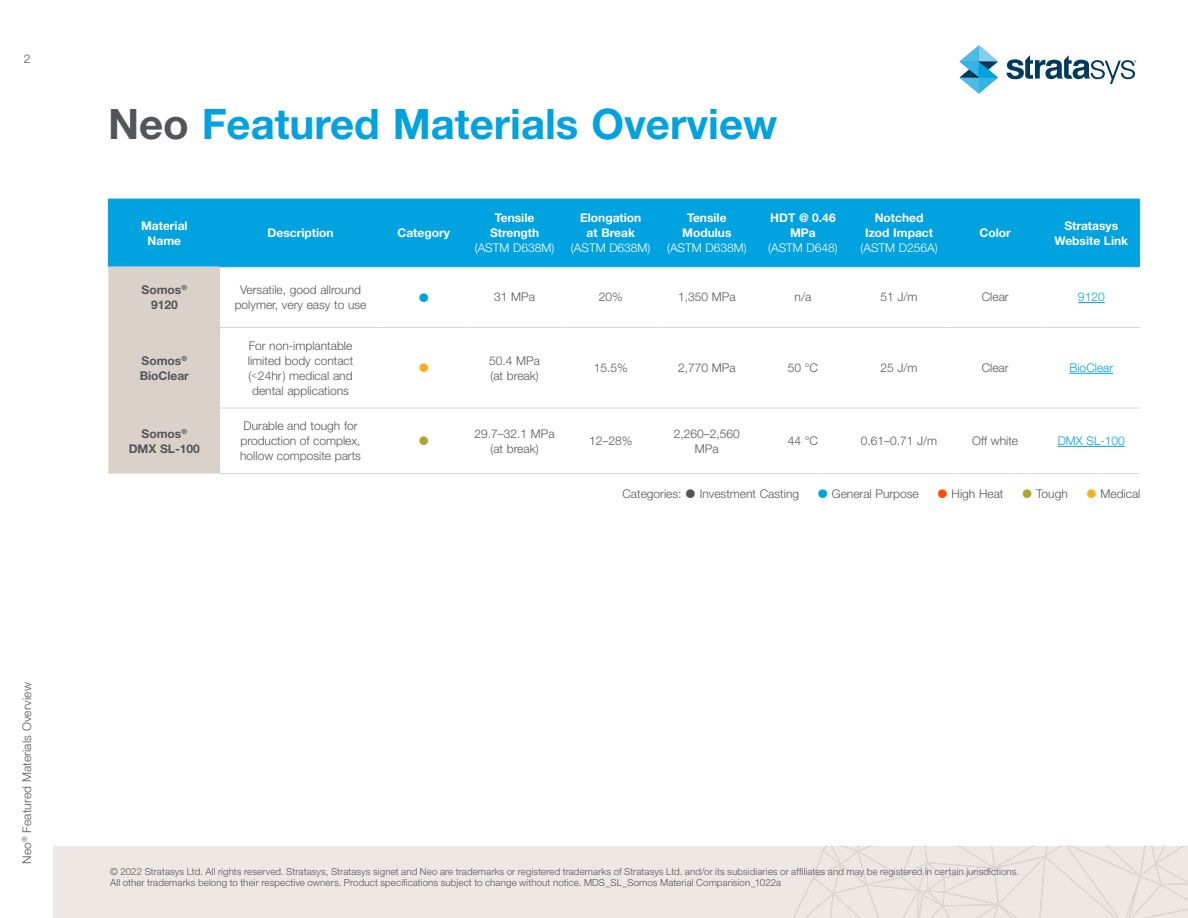
<style>
.page{position:relative;width:1188px;height:918px;background:#fff}
.page>*{position:absolute;margin:0;border:0;box-sizing:border-box;transform-origin:0 0}
.t1{font:700 42px "Helvetica Neue LT Std";color:#00a2df}
.t2{font:300 12px/15px "Helvetica Neue LT Std";color:#54555a;text-align:center}
.t3{font:700 12px/15px "Helvetica Neue LT Std";color:#fff;text-align:center}
.t4{font:300 12px "Helvetica Neue LT Std";color:#fff}
.t5{font:700 12px/15px "Helvetica Neue LT Std";color:#54555a;text-align:center}
.t6{font:300 12px "Helvetica Neue LT Std";color:#00a2df}
.t7{font:300 9.75px/10.5px "Helvetica Neue LT Std";letter-spacing:.01em;color:#54555a}
.s1{color:#54555a}
.s2{font-size:9px}
</style>
<div class="page">
<div style="left:53px;top:846px;width:1135px;height:72px;background:#eee8e5"></div>
<svg style="left:793px;top:846px;width:395px;height:72px"></svg>
<div style="left:109px;top:200px;width:1030px;height:67px;background:#00a2df"></div>
<div style="left:108px;top:267px;width:112px;height:207px;background:#dad1cb"></div>
<svg style="left:220px;top:267px;width:919px;height:180px"></svg>
<hr style="left:220px;top:327px;width:161px;height:1px;background:#dad1cb">
<hr style="left:467px;top:327px;width:96px;height:1px;background:#dad1cb">
<hr style="left:563px;top:327px;width:96px;height:1px;background:#dad1cb">
<hr style="left:659px;top:327px;width:96px;height:1px;background:#dad1cb">
<hr style="left:467px;top:408px;width:96px;height:1px;background:#dad1cb">
<hr style="left:563px;top:408px;width:96px;height:1px;background:#dad1cb">
<hr style="left:659px;top:408px;width:96px;height:1px;background:#dad1cb">
<hr style="left:467px;top:473px;width:96px;height:1px;background:#dad1cb">
<hr style="left:563px;top:473px;width:96px;height:1px;background:#dad1cb">
<hr style="left:659px;top:473px;width:96px;height:1px;background:#dad1cb">
<hr style="left:562px;top:199px;width:1px;height:67px;background:#00a2df">
<hr style="left:658px;top:199px;width:1px;height:67px;background:#00a2df">
<hr style="left:755px;top:199px;width:1px;height:67px;background:#00a2df">
<hr style="left:851px;top:199px;width:1px;height:67px;background:#00a2df">
<hr style="left:755px;top:327px;width:96px;height:1px;background:#dad1cb">
<hr style="left:381px;top:327px;width:86px;height:1px;background:#dad1cb">
<hr style="left:851px;top:327px;width:96px;height:1px;background:#dad1cb">
<hr style="left:947px;top:327px;width:96px;height:1px;background:#dad1cb">
<hr style="left:1043px;top:327px;width:96px;height:1px;background:#dad1cb">
<hr style="left:755px;top:473px;width:96px;height:1px;background:#dad1cb">
<hr style="left:381px;top:473px;width:86px;height:1px;background:#dad1cb">
<hr style="left:851px;top:473px;width:96px;height:1px;background:#dad1cb">
<hr style="left:947px;top:473px;width:96px;height:1px;background:#dad1cb">
<hr style="left:1043px;top:473px;width:96px;height:1px;background:#dad1cb">
<hr style="left:755px;top:408px;width:96px;height:1px;background:#dad1cb">
<hr style="left:220px;top:473px;width:161px;height:1px;background:#dad1cb">
<hr style="left:381px;top:408px;width:86px;height:1px;background:#dad1cb">
<hr style="left:851px;top:408px;width:96px;height:1px;background:#dad1cb">
<hr style="left:947px;top:408px;width:96px;height:1px;background:#dad1cb">
<hr style="left:1043px;top:408px;width:96px;height:1px;background:#dad1cb">
<hr style="left:220px;top:408px;width:161px;height:1px;background:#dad1cb">
<hr style="left:108px;top:199px;width:112px;height:1px;background:#00a2df">
<hr style="left:108px;top:199px;width:1px;height:68px;background:#00a2df">
<hr style="left:220px;top:199px;width:161px;height:1px;background:#00a2df">
<hr style="left:220px;top:199px;width:1px;height:67px;background:#00a2df">
<hr style="left:381px;top:199px;width:86px;height:1px;background:#00a2df">
<hr style="left:380px;top:199px;width:1px;height:67px;background:#00a2df">
<hr style="left:467px;top:199px;width:96px;height:1px;background:#00a2df">
<hr style="left:466px;top:199px;width:1px;height:67px;background:#00a2df">
<hr style="left:563px;top:199px;width:96px;height:1px;background:#00a2df">
<hr style="left:659px;top:199px;width:96px;height:1px;background:#00a2df">
<hr style="left:755px;top:199px;width:96px;height:1px;background:#00a2df">
<hr style="left:851px;top:199px;width:96px;height:1px;background:#00a2df">
<hr style="left:947px;top:199px;width:96px;height:1px;background:#00a2df">
<hr style="left:947px;top:199px;width:1px;height:67px;background:#00a2df">
<hr style="left:1043px;top:199px;width:97px;height:1px;background:#00a2df">
<hr style="left:1043px;top:199px;width:1px;height:67px;background:#00a2df">
<hr style="left:1139px;top:199px;width:1px;height:67px;background:#00a2df">
<hr style="left:220px;top:266px;width:161px;height:1px;background:#00a2df">
<hr style="left:466px;top:266px;width:97px;height:1px;background:#00a2df">
<hr style="left:563px;top:266px;width:96px;height:1px;background:#00a2df">
<hr style="left:659px;top:266px;width:96px;height:1px;background:#00a2df">
<hr style="left:381px;top:266px;width:85px;height:1px;background:#00a2df">
<hr style="left:755px;top:266px;width:96px;height:1px;background:#00a2df">
<hr style="left:851px;top:266px;width:96px;height:1px;background:#00a2df">
<hr style="left:947px;top:266px;width:96px;height:1px;background:#00a2df">
<hr style="left:1043px;top:266px;width:97px;height:1px;background:#00a2df">
<svg style="left:1078px;top:302px;width:27px;height:1px"></svg>
<hr style="left:1069px;top:373px;width:44px;height:1px;background:#00a2df">
<hr style="left:1058px;top:446px;width:67px;height:1px;background:#00a2df">
<svg style="left:960px;top:46px;width:38px;height:48px"></svg>
<svg style="left:1007px;top:55px;width:129px;height:29px"></svg>
<svg style="left:419px;top:293px;width:9px;height:9px"></svg>
<svg style="left:419px;top:364px;width:9px;height:8px"></svg>
<svg style="left:419px;top:437px;width:9px;height:8px"></svg>
<p class="t2" style="left:24px;top:51px;width:8px">2</p>
<p class="t2" style="left:19px;top:864px;width:183px;rotate:-90deg">Neo<sup>®</sup> Featured Materials Overview</p>
<h1 class="t1" style="left:108px;top:98px;width:671px"><span class="s1">Neo</span> Featured Materials Overview</h1>
<p class="t3" style="left:141px;top:218px;width:48px">Material<br>Name</p>
<p class="t3" style="left:268px;top:225px;width:67px">Description</p>
<p class="t3" style="left:397px;top:225px;width:54px">Category</p>
<p class="t3" style="left:490px;top:210px;width:51px">Tensile<br>Strength</p>
<p class="t4" style="left:475px;top:241px;width:81px">(ASTM D638M)</p>
<p class="t3" style="left:580px;top:210px;width:63px">Elongation at Break</p>
<p class="t4" style="left:571px;top:241px;width:81px">(ASTM D638M)</p>
<p class="t3" style="left:682px;top:210px;width:51px">Tensile<br>Modulus</p>
<p class="t4" style="left:667px;top:241px;width:81px">(ASTM D638M)</p>
<p class="t3" style="left:770px;top:210px;width:67px">HDT @ 0.46<br>MPa</p>
<p class="t4" style="left:768px;top:241px;width:71px">(ASTM D648)</p>
<p class="t3" style="left:865px;top:210px;width:69px">Notched<br>Izod Impact</p>
<p class="t4" style="left:861px;top:241px;width:79px">(ASTM D256A)</p>
<p class="t3" style="left:980px;top:225px;width:33px">Color</p>
<p class="t3" style="left:1055px;top:218px;width:75px">Stratasys<br>Website Link</p>
<p class="t5" style="left:142px;top:282px;width:47px">Somos<sup>®<br></sup>9120</p>
<p class="t2" style="left:235px;top:282px;width:133px">Versatile, good allround polymer, very easy to use</p>
<p class="t2" style="left:494px;top:289px;width:42px">31 MPa</p>
<p class="t2" style="left:599px;top:289px;width:26px">20%</p>
<p class="t2" style="left:678px;top:289px;width:59px">1,350 MPa</p>
<p class="t2" style="left:795px;top:289px;width:18px">n/a</p>
<p class="t2" style="left:881px;top:289px;width:39px">51 J/m</p>
<p class="t2" style="left:982px;top:289px;width:28px">Clear</p>
<p class="t6" style="left:1078px;top:290px;width:28px">9120</p>
<p class="t5" style="left:140px;top:353px;width:51px;text-align:left">Somos<sup>®<br></sup>BioClear</p>
<p class="t2" style="left:248px;top:338px;width:107px">For non-implantable limited body contact (<span class="s2">&lt;</span>24hr) medical and dental applications</p>
<p class="t2" style="left:489px;top:353px;width:52px;text-align:left">50.4 MPa (at break)</p>
<p class="t2" style="left:594px;top:360px;width:36px">15.5%</p>
<p class="t2" style="left:678px;top:360px;width:59px">2,770 MPa</p>
<p class="t2" style="left:788px;top:360px;width:32px">50 °C</p>
<p class="t2" style="left:881px;top:360px;width:39px">25 J/m</p>
<p class="t2" style="left:982px;top:360px;width:28px">Clear</p>
<p class="t6" style="left:1069px;top:360px;width:45px">BioClear</p>
<p class="t5" style="left:129px;top:426px;width:73px">Somos<sup>®<br></sup>DMX SL-100</p>
<p class="t2" style="left:240px;top:418px;width:122px;text-align:left">Durable and tough for production of complex, hollow composite parts</p>
<p class="t2" style="left:475px;top:426px;width:82px">29.7–32.1 MPa (at break)</p>
<p class="t2" style="left:589px;top:433px;width:45px">12–28%</p>
<p class="t2" style="left:674px;top:426px;width:68px">2,260–2,560<br>MPa</p>
<p class="t2" style="left:788px;top:433px;width:32px">44 °C</p>
<p class="t2" style="left:861px;top:433px;width:78px">0.61–0.71 J/m</p>
<p class="t2" style="left:972px;top:433px;width:47px">Off white</p>
<p class="t6" style="left:1058px;top:434px;width:69px">DMX SL-100</p>
<p class="t2" style="left:623px;top:486px;width:61px">Categories:</p>
<p class="t2" style="left:700px;top:486px;width:101px">Investment Casting</p>
<p class="t2" style="left:832px;top:486px;width:89px">General Purpose</p>
<p class="t2" style="left:952px;top:486px;width:53px">High Heat</p>
<p class="t2" style="left:1036px;top:486px;width:33px">Tough</p>
<p class="t2" style="left:1101px;top:486px;width:42px">Medical</p>
<p class="t7" style="left:110px;top:866px;width:911px">© 2022 Stratasys Ltd. All rights reserved. Stratasys, Stratasys signet and Neo are trademarks or registered trademarks of Stratasys Ltd. and/or its subsidiaries or affiliates and may be registered in certain jurisdictions.<br>All other trademarks belong to their respective owners. Product specifications subject to change without notice. MDS_SL_Somos Material Comparision_1022a</p>
</div>
